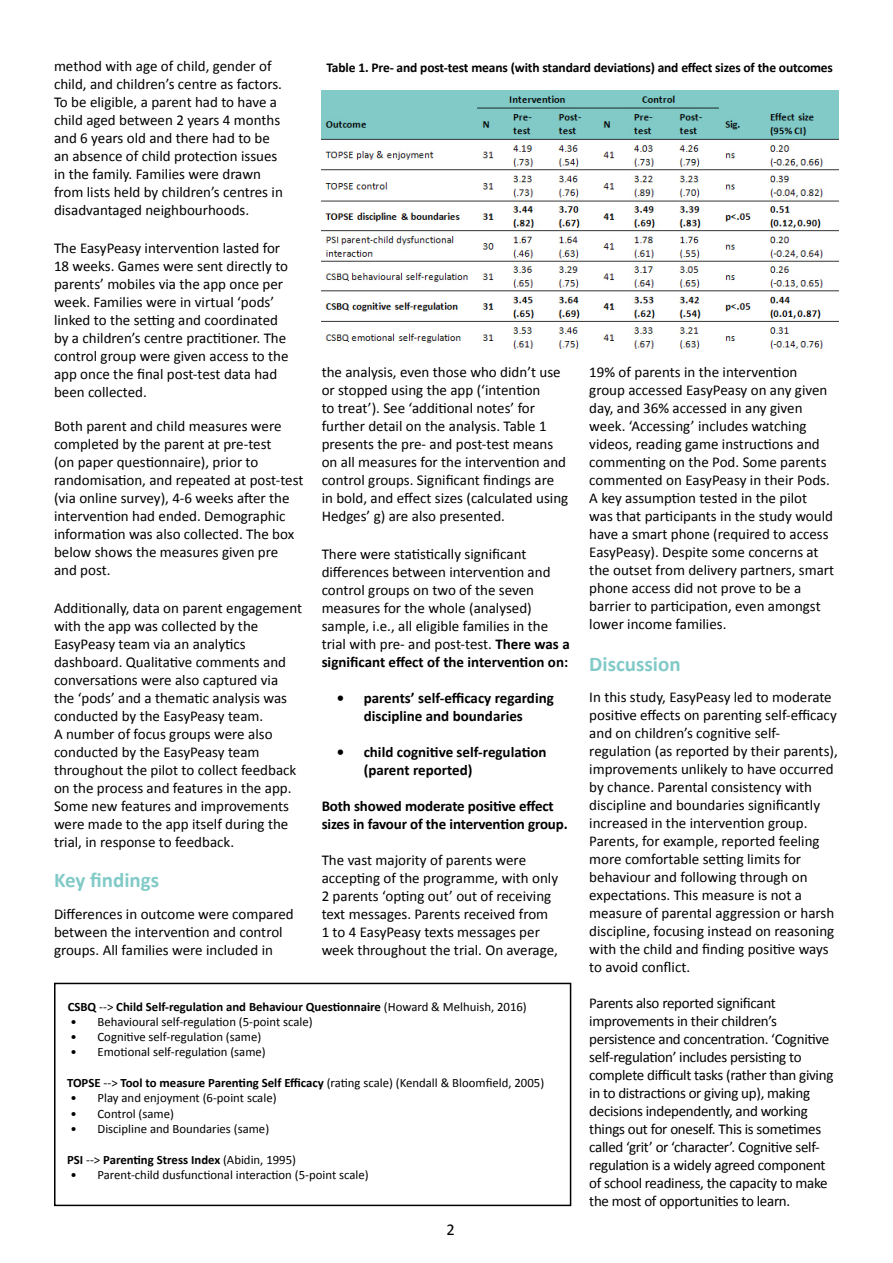
<style>
.page{position:relative;width:893px;height:1263px;background:#fff}
.page>*{position:absolute;margin:0;border:0;box-sizing:border-box;transform-origin:0 0}
.t1{font:700 21px "Calibri";color:#81cac8}
.t2{font:16.5px "Calibri";color:#000}
.t3{font:15px/18px "Calibri";color:#000}
.t4{font:15px/18px "Calibri";letter-spacing:-.02em;color:#000}
.t5{font:700 15px/18px "Calibri";letter-spacing:-.005em;color:#000}
.t6{font:700 13.5px "Calibri";letter-spacing:-.01em;color:#000}
.t7{font:12.75px "Calibri";color:#000}
.t8{font:700 12.75px "Calibri";color:#000}
.s1{font-weight:700}
.s2{font-weight:400}
</style>
<div class="page">
<div style="left:54px;top:983px;width:517px;height:223px;border:2px solid #000"></div>
<img style="left:322px;top:90px;width:517px;height:259px">
<p class="t3" style="left:54px;top:57px;width:230px">method with age of child, gender of child, and children’s centre as factors.<br>To be eligible, a parent had to have a child aged between 2 years 4 months and 6 years old and there had to be an absence of child protection issues in the family. Families were drawn from lists held by children’s centres in disadvantaged neighbourhoods.</p>
<p class="t3" style="left:54px;top:239px;width:236px">The EasyPeasy intervention lasted for 18 weeks. Games were sent directly to parents’ mobiles via the app once per week. Families were in virtual ‘pods’ linked to the setting and coordinated by a children’s centre practitioner. The control group were given access to the app once the final post-test data had been collected.</p>
<p class="t3" style="left:54px;top:417px;width:251px">Both parent and child measures were completed by the parent at pre-test<br>(on paper questionnaire), prior to randomisation, and repeated at post-test (via online survey), 4-6 weeks after the intervention had ended. Demographic information was also collected. The box below shows the measures given pre and post.</p>
<p class="t3" style="left:54px;top:599px;width:250px">Additionally, data on parent engagement with the app was collected by the EasyPeasy team via an analytics dashboard. Qualitative comments and conversations were also captured via the ‘pods’ and a thematic analysis was conducted by the EasyPeasy team.<br>A number of focus groups were also conducted by the EasyPeasy team throughout the pilot to collect feedback on the process and features in the app.<br>Some new features and improvements were made to the app itself during the trial, in response to feedback.</p>
<p class="t1" style="left:54px;top:867px;width:107px">Key findings</p>
<p class="t3" style="left:54px;top:905px;width:241px">Differences in outcome were compared between the intervention and control groups. All families were included in</p>
<p class="t6" style="left:326px;top:59px;width:508px">Table 1. Pre- and post-test means (with standard deviations) and effect sizes of the outcomes</p>
<p class="t3" style="left:322px;top:363px;width:248px">the analysis, even those who didn’t use or stopped using the app (‘intention<br>to treat’). See ‘additional notes’ for further detail on the analysis. Table 1 presents the pre- and post-test means on all measures for the intervention and control groups. Significant findings are in bold, and effect sizes (calculated using Hedges’ g) are also presented.</p>
<p class="t3" style="left:322px;top:545px;width:250px">There were statistically significant differences between intervention and control groups on two of the seven measures for the whole (analysed) sample, i.e., all eligible families in the trial with pre- and post-test. <span class="s1">There was a significant effect of the intervention on:</span></p>
<p class="t5" style="left:337px;top:689px;width:219px;text-align:center">• parents’ self-efficacy regarding discipline and boundaries</p>
<p class="t5" style="left:364px;top:743px;width:184px;text-indent:-27px">• child cognitive self-regulation (parent reported)</p>
<p class="t5" style="left:322px;top:797px;width:248px">Both showed moderate positive effect sizes in favour of the intervention group.</p>
<p class="t3" style="left:322px;top:851px;width:238px">The vast majority of parents were accepting of the programme, with only 2 parents ‘opting out’ out of receiving text messages. Parents received from 1 to 4 EasyPeasy texts messages per week throughout the trial. On average,</p>
<p class="t3" style="left:589px;top:363px;width:246px">19% of parents in the intervention group accessed EasyPeasy on any given day, and 36% accessed in any given week. ‘Accessing’ includes watching videos, reading game instructions and commenting on the Pod. Some parents commented on EasyPeasy in their Pods.<br>A key assumption tested in the pilot was that participants in the study would have a smart phone (required to access EasyPeasy). Despite some concerns at the outset from delivery partners, smart phone access did not prove to be a barrier to participation, even amongst lower income families.</p>
<p class="t1" style="left:589px;top:650px;width:93px">Discussion</p>
<p class="t3" style="left:589px;top:688px;width:250px">In this study, EasyPeasy led to moderate positive effects on parenting self-efficacy and on children’s cognitive self&shy;regulation (as reported by their parents), improvements unlikely to have occurred by chance. Parental consistency with discipline and boundaries significantly increased in the intervention group.<br>Parents, for example, reported feeling more comfortable setting limits for behaviour and following through on expectations. This measure is not a measure of parental aggression or harsh discipline, focusing instead on reasoning with the child and finding positive ways to avoid conflict.</p>
<p class="t4" style="left:589px;top:994px;width:246px">Parents also reported significant improvements in their children’s persistence and concentration. ‘Cognitive self-regulation’ includes persisting to complete difficult tasks (rather than giving in to distractions or giving up), making decisions independently, and working things out for oneself. This is sometimes called ‘grit’ or ‘character’. Cognitive self&shy;regulation is a widely agreed component of school readiness, the capacity to make the most of opportunities to learn.</p>
<p class="t8" style="left:68px;top:998px;width:461px">CSBQ <span class="s2">--&gt;</span> Child Self-regulation and Behaviour Questionnaire <span class="s2">(Howard &amp; Melhuish, 2016)</span></p>
<p class="t7" style="left:70px;top:1013px;width:244px">• Behavioural self-regulation (5-point scale)</p>
<p class="t7" style="left:70px;top:1029px;width:192px">• Cognitive self-regulation (same)</p>
<p class="t7" style="left:70px;top:1044px;width:197px">• Emotional self-regulation (same)</p>
<p class="t7" style="left:67px;top:1075px;width:479px"><span class="s1">TOPSE</span> --&gt; <span class="s1">Tool to measure Parenting Self Efficacy</span> (rating scale) (Kendall &amp; Bloomfield, 2005)</p>
<p class="t7" style="left:70px;top:1090px;width:208px">• Play and enjoyment (6-point scale)</p>
<p class="t7" style="left:70px;top:1105px;width:105px">• Control (same)</p>
<p class="t7" style="left:70px;top:1121px;width:200px">• Discipline and Boundaries (same)</p>
<p class="t8" style="left:67px;top:1151px;width:231px">PSI <span class="s2">--&gt;</span> Parenting Stress Index <span class="s2">(Abidin, 1995)</span></p>
<p class="t7" style="left:70px;top:1166px;width:300px">• Parent-child dusfunctional interaction (5-point scale)</p>
<p class="t2" style="left:446px;top:1219px;width:10px">2</p>
</div>
